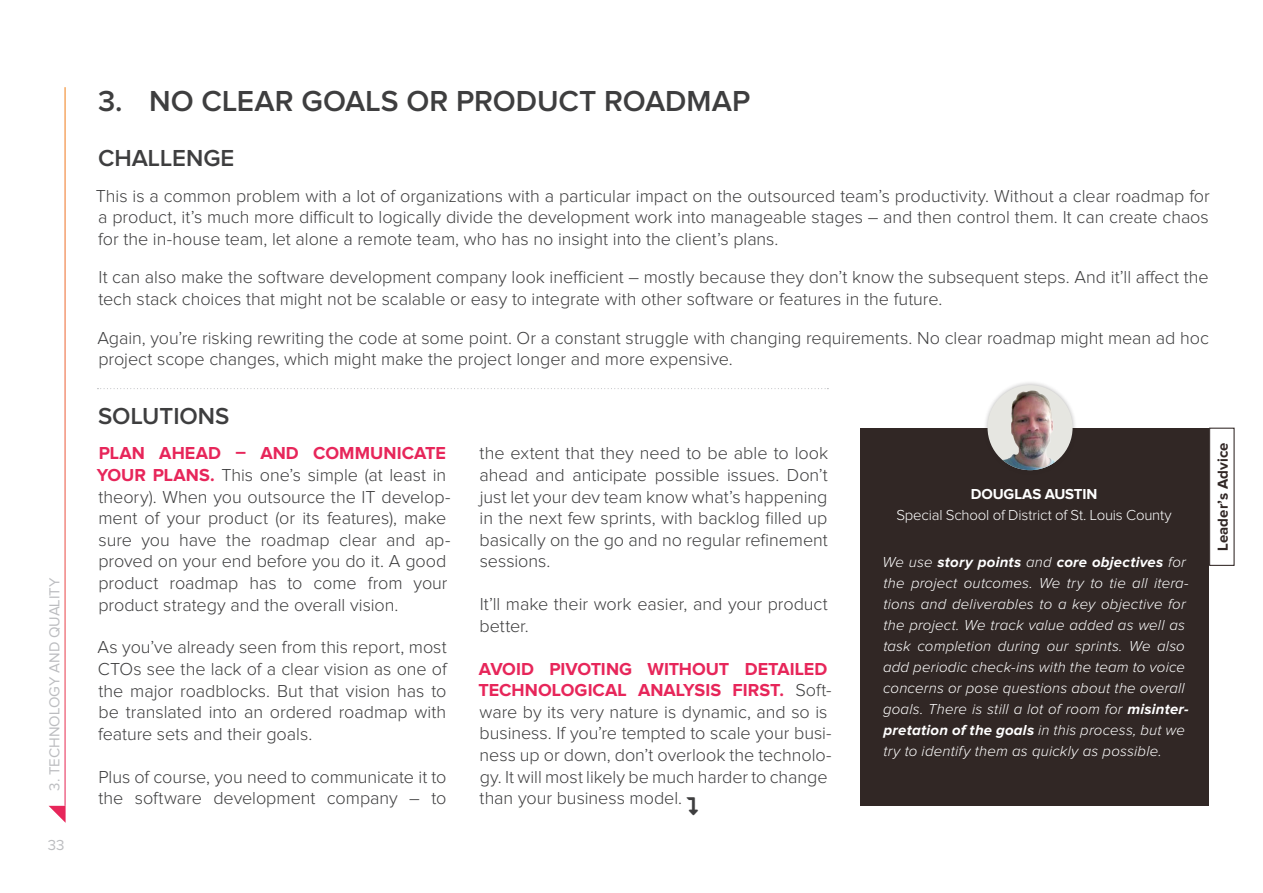
<style>
.page{position:relative;width:1263px;height:893px;background:#fff}
.page>*{position:absolute;margin:0;border:0;box-sizing:border-box;transform-origin:0 0}
.t1{font:600 30px "Proxima Nova";color:#3e3e3f}
.title_small{font:600 24px "Proxima Nova";color:#3e3e3f}
.text_medium{font:300 18px/21.6px "Proxima Nova";letter-spacing:-.005em;color:#3e3e3f}
.text_special{font:italic 300 15px/21px "Proxima Nova";letter-spacing:.015em;color:#fff}
.text_special-2{font:300 15px "Proxima Nova";letter-spacing:-.015em;color:#fff}
.t2{font:15px "Proxima Nova";color:#bcbdc0}
.title_special{font:700 15px "Proxima Nova";letter-spacing:.005em;color:#312725}
.text_special-3{font:700 15px "Proxima Nova";letter-spacing:-.015em;color:#fff}
.s1{font-weight:700;color:#e7265a}
.s2{font-weight:700}
</style>
<div class="page">
<svg style="left:49px;top:806px;width:17px;height:17px"></svg>
<div style="left:860px;top:428px;width:349px;height:377px;background:#312725"></div>
<div style="left:1209px;top:428px;width:25px;height:138px;border:1px solid #312725"></div>
<div style="left:983px;top:380px;width:94px;height:95px;background:#231f20;opacity:.3"></div>
<img style="left:987px;top:388px;width:85px;height:82px">
<svg style="left:97px;top:388px;width:731px;height:1px"></svg>
<p class="t2" style="left:48px;top:791px;width:215px;rotate:-90deg">3. TECHNOLOGY AND QUALITY</p>
<p class="t2" style="left:48px;top:838px;width:18px">33</p>
<p class="t1" style="left:98px;top:87px;width:26px">3.</p>
<p class="t1" style="left:149px;top:87px;width:603px">NO CLEAR GOALS OR PRODUCT ROADMAP</p>
<p class="title_small" style="left:98px;top:147px;width:138px">CHALLENGE</p>
<p class="text_medium" style="left:96px;top:186px;width:1115px;text-align:justify">This is a common problem with a lot of organizations with a particular impact on the outsourced team’s productivity. Without a clear roadmap for a product, it’s much more difficult to logically divide the development work into manageable stages – and then control them. It can create chaos for the in-house team, let alone a remote team, who has no insight into the client’s plans.</p>
<p class="text_medium" style="left:98px;top:267px;width:1112px">It can also make the software development company look inefficient – mostly because they don’t know the subsequent steps. And it’ll affect the tech stack choices that might not be scalable or easy to integrate with other software or features in the future.</p>
<p class="text_medium" style="left:97px;top:328px;width:1113px">Again, you’re risking rewriting the code at some point. Or a constant struggle with changing requirements. No clear roadmap might mean ad hoc project scope changes, which might make the project longer and more expensive.</p>
<p class="title_small" style="left:98px;top:405px;width:133px">SOLUTIONS</p>
<p class="text_medium" style="left:97px;top:443px;width:355px"><span class="s1">PLAN AHEAD – AND COMMUNICATE YOUR PLANS.</span> This one’s simple (at least in theory). When you outsource the IT develop&shy;ment of your product (or its features), make sure you have the roadmap clear and ap&shy;proved on your end before you do it. A good product roadmap has to come from your product strategy and the overall vision.</p>
<p class="text_medium" style="left:97px;top:637px;width:351px;text-align:justify">As you’ve already seen from this report, most CTOs see the lack of a clear vision as one of the major roadblocks. But that vision has to be translated into an ordered roadmap with feature sets and their goals.</p>
<p class="text_medium" style="left:98px;top:767px;width:350px">Plus of course, you need to communicate it to the software development company – to</p>
<p class="text_medium" style="left:479px;top:443px;width:350px;text-align:justify">the extent that they need to be able to look ahead and anticipate possible issues. Don’t just let your dev team know what’s happening in the next few sprints, with backlog filled up basically on the go and no regular refinement sessions.</p>
<p class="text_medium" style="left:480px;top:594px;width:350px">It’ll make their work easier, and your product better.</p>
<p class="text_medium" style="left:478px;top:659px;width:355px"><span class="s1">AVOID PIVOTING WITHOUT DETAILED TECHNOLOGICAL ANALYSIS FIRST.</span> Soft&shy;ware by its very nature is dynamic, and so is business. If you’re tempted to scale your busi&shy;ness up or down, don’t overlook the technolo&shy;gy. It will most likely be much harder to change than your business model.</p>
<p class="text_special-3" style="left:971px;top:487px;width:128px">DOUGLAS AUSTIN</p>
<p class="text_special-2" style="left:896px;top:508px;width:277px">Special School of District of St. Louis County</p>
<p class="text_special" style="left:882px;top:552px;width:308px">We use <span class="s2">story points</span> and <span class="s2">core objectives</span> for the project outcomes. We try to tie all itera&shy;tions and deliverables to a key objective for the project. We track value added as well as task completion during our sprints. We also add periodic check-ins with the team to voice concerns or pose questions about the overall goals. There is still a lot of room for <span class="s2">misinter&shy;pretation of the goals</span> in this process, but we try to identify them as quickly as possible.</p>
<p class="title_special" style="left:1216px;top:551px;width:110px;rotate:-90deg">Leader’s Advice</p>
</div>
